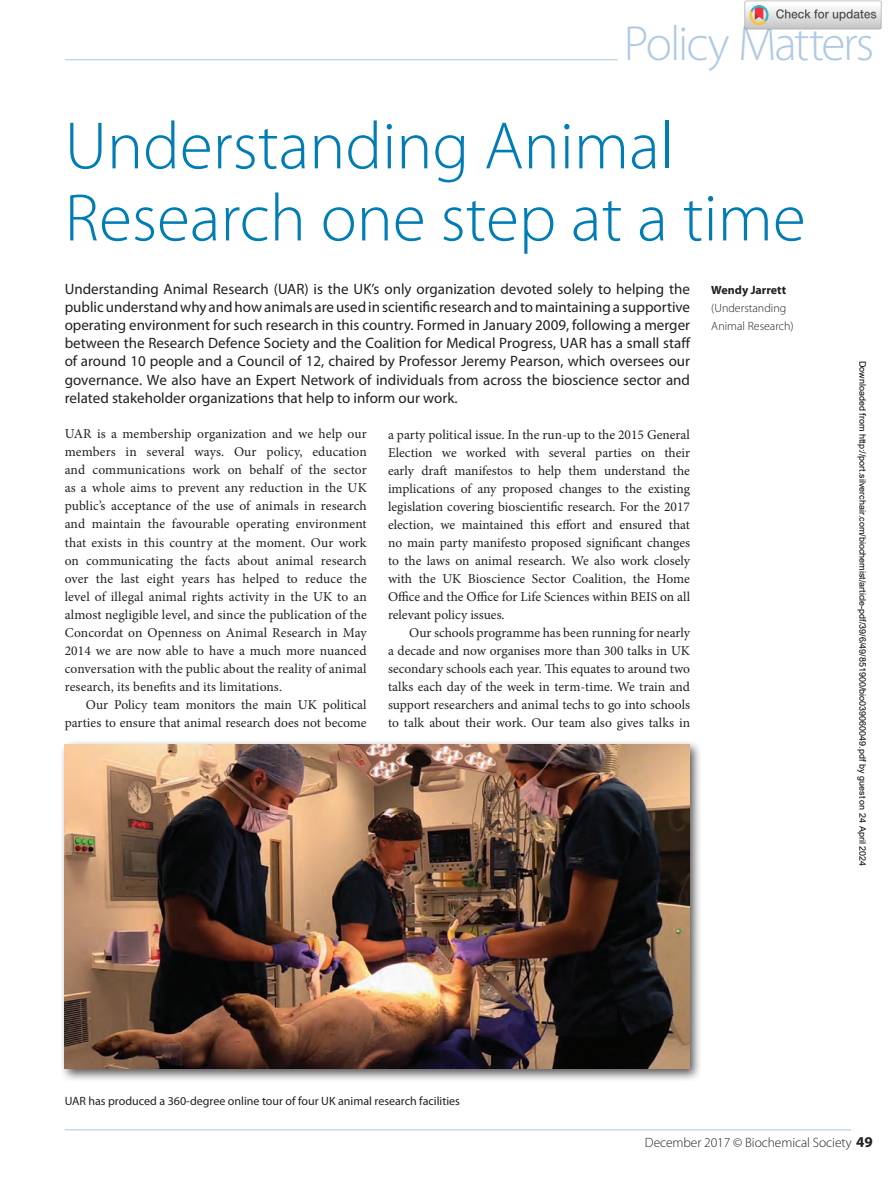
<style>
.page{position:relative;width:894px;height:1183px;background:#fff}
.page>*{position:absolute;margin:0;border:0;box-sizing:border-box;transform-origin:0 0}
.t1{font:300 67.5px/72px "Myriad Pro";color:#007db5}
.t2{font:300 49.5px "Myriad Pro";letter-spacing:-.045em;color:#b1cae3}
.t3{font:15px/18px "Myriad Pro";color:#231f20;text-align:justify}
.t4{font:13.5px/18px "Minion Pro";color:#231f20;text-align:justify}
.t5{font:300 13.5px "Myriad Pro";letter-spacing:-.005em;color:#231f20}
.t6{font:12px "Myriad Pro";color:#231f20}
.t7{font:300 12px/18px "Myriad Pro";color:#231f20}
.t8{font:700 12px "Myriad Pro";color:#231f20}
.t9{font:9px "Arial";color:#000}
.s1{font-weight:700;font-size:15px}
</style>
<div class="page">
<hr style="left:65px;top:1129px;width:786px;height:1px;background:#b1cae3">
<hr style="left:65px;top:59px;width:552px;height:1px;background:#b1cae3">
<div style="left:60px;top:739px;width:642px;height:343px;background:#231f20;opacity:.75"></div>
<img style="left:65px;top:744px;width:624px;height:324px">
<img style="left:744px;top:0;width:138px;height:30px">
<h2 class="t2" style="left:624px;top:14px;width:252px">Policy Matters</h2>
<h1 class="t1" style="left:65px;top:109px;width:742px">Understanding Animal<br>Research one step at a time</h1>
<p class="t8" style="left:711px;top:282px;width:76px">Wendy Jarrett</p>
<p class="t7" style="left:711px;top:299px;width:84px">(Understanding<br>Animal Research)</p>
<p class="t3" style="left:65px;top:280px;width:627px">Understanding Animal Research (UAR) is the UK’s only organization devoted solely to helping the public understand why and how animals are used in scientific research and to maintaining a supportive operating environment for such research in this country. Formed in January 2009, following a merger between the Research Defence Society and the Coalition for Medical Progress, UAR has a small staff of around 10 people and a Council of 12, chaired by Professor Jeremy Pearson, which oversees our governance. We also have an Expert Network of individuals from across the bioscience sector and related stakeholder organizations that help to inform our work.</p>
<p class="t4" style="left:65px;top:425px;width:303px">UAR is a membership organization and we help our members in several ways. Our policy, education and communications work on behalf of the sector as a whole aims to prevent any reduction in the UK public’s acceptance of the use of animals in research and maintain the favourable operating environment that exists in this country at the moment. Our work on communicating the facts about animal research over the last eight years has helped to reduce the level of illegal animal rights activity in the UK to an almost negligible level, and since the publication of the Concordat on Openness on Animal Research in May 2014 we are now able to have a much more nuanced conversation with the public about the reality of animal research, its benefits and its limitations.</p>
<p class="t4" style="left:65px;top:695px;width:303px;text-align:right">Our Policy team monitors the main UK political parties to ensure that animal research does not become</p>
<p class="t4" style="left:388px;top:425px;width:303px">a party political issue. In the run-up to the 2015 General Election we worked with several parties on their early draft manifestos to help them understand the implications of any proposed changes to the existing legislation covering bioscientific research. For the 2017 election, we maintained this effort and ensured that no main party manifesto proposed significant changes to the laws on animal research. We also work closely with the UK Bioscience Sector Coalition, the Home Office and the Office for Life Sciences within BEIS on all relevant policy issues.</p>
<p class="t4" style="left:388px;top:623px;width:303px;text-indent:21px">Our schools programme has been running for nearly a decade and now organises more than 300 talks in UK secondary schools each year. This equates to around two talks each day of the week in term-time. We train and support researchers and animal techs to go into schools to talk about their work. Our team also gives talks in</p>
<p class="t9" style="left:866px;top:361px;width:506px;rotate:90deg">Downloaded from http://port.silverchair.com/biochemist/article-pdf/39/6/49/851900/bio039060049.pdf by guest on 24 April 2024</p>
<p class="t6" style="left:65px;top:1093px;width:397px">UAR has produced a 360-degree online tour of four UK animal research facilities</p>
<p class="t5" style="left:645px;top:1134px;width:229px">December 2017 © Biochemical Society <span class="s1">49</span></p>
</div>
